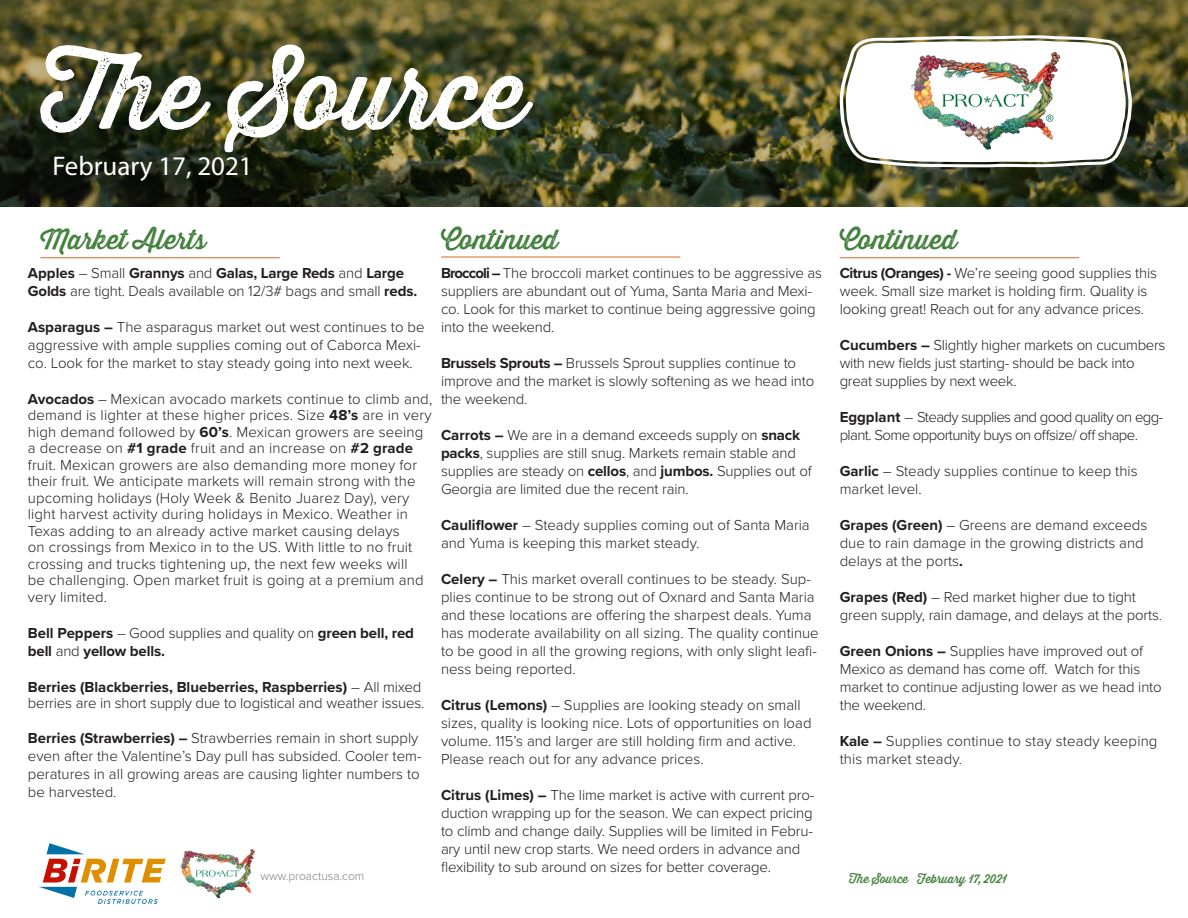
<style>
.page{position:relative;width:1188px;height:918px;background:#fff}
.page>*{position:absolute;margin:0;border:0;box-sizing:border-box;transform-origin:0 0}
.t1{font:99px "Thirsty Rough Reg One";color:#fff}
.t2{font:27px "Thirsty Rough Reg One";color:#42803c}
.t3{font:27px "Myriad Pro";color:#fff}
.t4{font:300 15px/18px "Proxima Nova";color:#231f20}
.t5{font:300 15px/18px "Proxima Nova";letter-spacing:-.02em;color:#231f20}
.t6{font:300 15px/18px "Proxima Nova";letter-spacing:-.04em;color:#231f20}
.t7{font:700 15px/18px "Proxima Nova";letter-spacing:-.01em;color:#231f20}
.t8{font:12px "Thirsty Rough Reg One";color:#42803c}
.t9{font:300 12px "Proxima Nova";color:#808285}
.s1{font-weight:700}
.s2{font-weight:300}
</style>
<div class="page">
<img style="left:0;top:0;width:1188px;height:207px">
<svg style="left:840px;top:35px;width:292px;height:132px"></svg>
<img style="left:181px;top:850px;width:73px;height:49px">
<hr style="left:40px;top:257px;width:240px;height:1px;background:#d16727">
<img style="left:912px;top:52px;width:148px;height:99px">
<hr style="left:441px;top:257px;width:239px;height:1px;background:#d16727">
<hr style="left:840px;top:257px;width:239px;height:1px;background:#d16727">
<img style="left:39px;top:843px;width:127px;height:61px">
<h1 class="t1" style="left:40px;top:20px;width:488px">The Source</h1>
<h2 class="t3" style="left:53px;top:149px;width:202px">February 17, 2021</h2>
<h2 class="t2" style="left:40px;top:220px;width:167px">Market Alerts</h2>
<h2 class="t2" style="left:441px;top:220px;width:119px">Continued</h2>
<h2 class="t2" style="left:840px;top:220px;width:119px">Continued</h2>
<p class="t4" style="left:441px;top:263px;width:383px"><span class="s1">Broccoli –</span> The broccoli market continues to be aggressive as suppliers are abundant out of Yuma, Santa Maria and Mexi&shy;co. Look for this market to continue being aggressive going into the weekend.</p>
<p class="t4" style="left:441px;top:353px;width:375px"><span class="s1">Brussels Sprouts –</span> Brussels Sprout supplies continue to improve and the market is slowly softening as we head into the weekend.</p>
<p class="t4" style="left:441px;top:425px;width:372px"><span class="s1">Carrots –</span> We are in a demand exceeds supply on <span class="s1">snack packs</span>, supplies are still snug. Markets remain stable and supplies are steady on <span class="s1">cellos</span>, and <span class="s1">jumbos.</span> Supplies out of Georgia are limited due the recent rain.</p>
<p class="t4" style="left:441px;top:515px;width:370px"><span class="s1">Cauliflower</span> – Steady supplies coming out of Santa Maria and Yuma is keeping this market steady.</p>
<p class="t4" style="left:441px;top:569px;width:379px"><span class="s1">Celery –</span> This market overall continues to be steady. Sup&shy;plies continue to be strong out of Oxnard and Santa Maria and these locations are offering the sharpest deals. Yuma has moderate availability on all sizing. The quality continue to be good in all the growing regions, with only slight leafi&shy;ness being reported.</p>
<p class="t4" style="left:441px;top:695px;width:372px"><span class="s1">Citrus (Lemons)</span> – Supplies are looking steady on small sizes, quality is looking nice. Lots of opportunities on load volume. 115’s and larger are still holding firm and active.<br>Please reach out for any advance prices.</p>
<p class="t4" style="left:441px;top:785px;width:375px"><span class="s1">Citrus (Limes) –</span> The lime market is active with current pro&shy;duction wrapping up for the season. We can expect pricing to climb and change daily. Supplies will be limited in Febru&shy;ary until new crop starts. We need orders in advance and flexibility to sub around on sizes for better coverage.</p>
<p class="t4" style="left:840px;top:263px;width:319px"><span class="s1">Citrus (Oranges) -</span> We’re seeing good supplies this week. Small size market is holding firm. Quality is looking great! Reach out for any advance prices.</p>
<p class="t5" style="left:840px;top:335px;width:327px"><span class="s1">Cucumbers –</span> Slightly higher markets on cucumbers with new fields just starting- should be back into great supplies by next week.</p>
<p class="t6" style="left:840px;top:407px;width:325px"><span class="s1">Eggplant</span> – Steady supplies and good quality on egg&shy;plant. Some opportunity buys on offsize/ off shape.</p>
<p class="t4" style="left:840px;top:461px;width:299px"><span class="s1">Garlic</span> – Steady supplies continue to keep this market level.</p>
<p class="t4" style="left:840px;top:515px;width:309px"><span class="s1">Grapes (Green)</span> – Greens are demand exceeds due to rain damage in the growing districts and delays at the ports<span class="s1">.</span></p>
<p class="t4" style="left:840px;top:587px;width:324px"><span class="s1">Grapes (Red)</span> – Red market higher due to tight green supply, rain damage, and delays at the ports.</p>
<p class="t4" style="left:840px;top:641px;width:324px"><span class="s1">Green Onions –</span> Supplies have improved out of Mexico as demand has come off. Watch for this market to continue adjusting lower as we head into the weekend.</p>
<p class="t4" style="left:840px;top:731px;width:319px"><span class="s1">Kale –</span> Supplies continue to stay steady keeping this market steady.</p>
<p class="t4" style="left:28px;top:263px;width:391px"><span class="s1">Apples</span> – Small <span class="s1">Grannys</span> and <span class="s1">Galas, Large Reds</span> and <span class="s1">Large<br>Golds</span> are tight. Deals available on 12/3# bags and small <span class="s1">reds.</span></p>
<p class="t4" style="left:28px;top:317px;width:398px"><span class="s1">Asparagus –</span> The asparagus market out west continues to be aggressive with ample supplies coming out of Caborca Mexi&shy;co. Look for the market to stay steady going into next week.</p>
<p class="t4" style="left:28px;top:390px;width:406px;line-height:16.5px"><span class="s1">Avocados</span> – Mexican avocado markets continue to climb and, demand is lighter at these higher prices. Size <span class="s1">48’s</span> are in very high demand followed by <span class="s1">60’s</span>. Mexican growers are seeing a decrease on <span class="s1">#1 grade</span> fruit and an increase on <span class="s1">#2 grade </span>fruit. Mexican growers are also demanding more money for their fruit. We anticipate markets will remain strong with the upcoming holidays (Holy Week &amp; Benito Juarez Day), very light harvest activity during holidays in Mexico. Weather in Texas adding to an already active market causing delays<br>on crossings from Mexico in to the US. With little to no fruit crossing and trucks tightening up, the next few weeks will<br>be challenging. Open market fruit is going at a premium and very limited.</p>
<p class="t7" style="left:28px;top:624px;width:388px">Bell Peppers <span class="s2">– Good supplies and quality on</span> green bell, red bell <span class="s2">and</span> yellow bells.</p>
<p class="t4" style="left:28px;top:678px;width:398px;line-height:16.5px"><span class="s1">Berries (Blackberries, Blueberries, Raspberries)</span> – All mixed berries are in short supply due to logistical and weather issues.</p>
<p class="t4" style="left:28px;top:728px;width:395px"><span class="s1">Berries (Strawberries) –</span> Strawberries remain in short supply even after the Valentine’s Day pull has subsided. Cooler tem&shy;peratures in all growing areas are causing lighter numbers to be harvested.</p>
<p class="t9" style="left:260px;top:867px;width:105px">www.proactusa.com</p>
<p class="t8" style="left:849px;top:870px;width:159px">The Source February 17, 2021</p>
</div>
